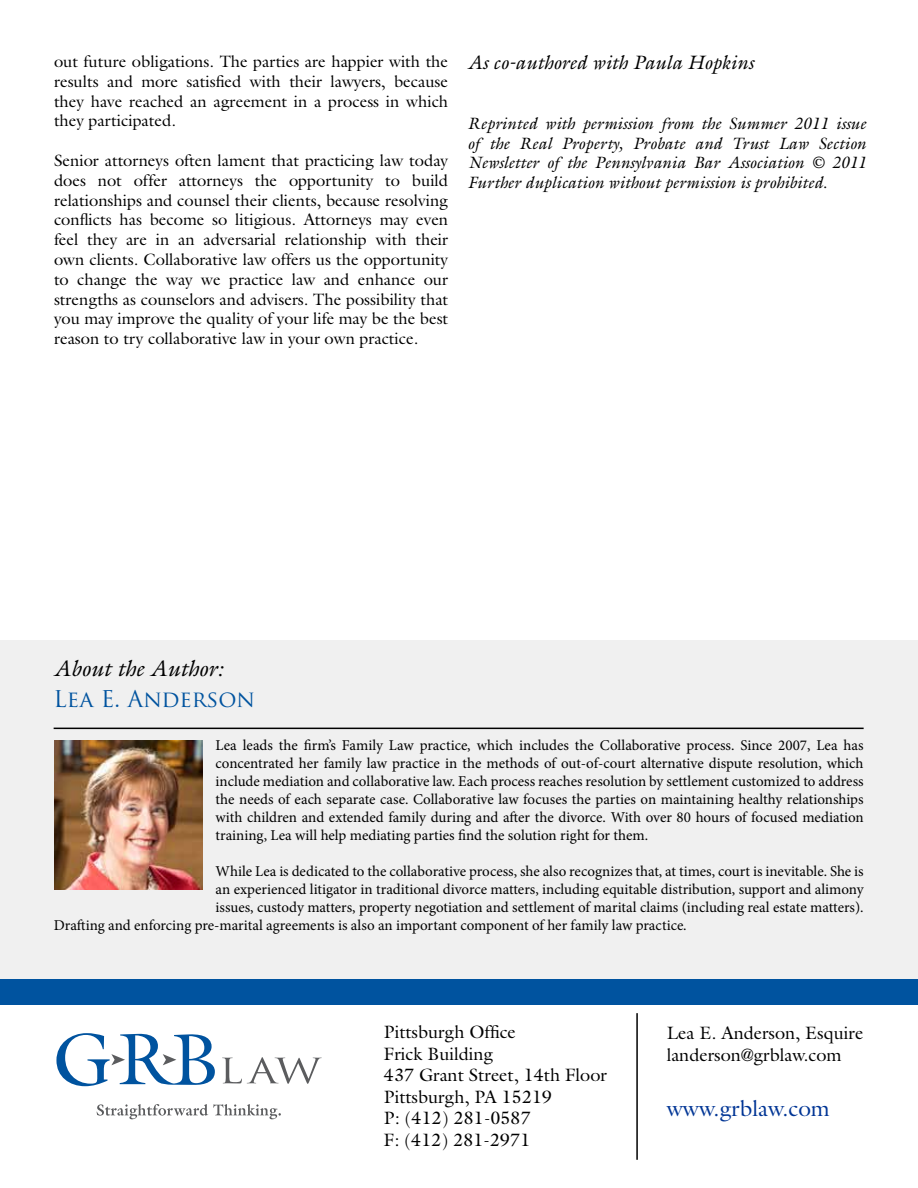
<style>
.page{position:relative;width:918px;height:1188px;background:#fff}
.page>*{position:absolute;margin:0;border:0;box-sizing:border-box;transform-origin:0 0}
.t1{font:italic 22.5px "Galliard";color:#000}
.t2{font:22.5px "Galliard";color:#003595}
.t3{font:22.5px "Trajan Pro";color:#00539f}
.t4{font:italic 19.5px "Galliard";color:#000}
.t5{font:18px/21.6px "Galliard";color:#000}
.t6{font:16.5px/19.8px "Galliard";color:#000;text-align:justify}
.t7{font:italic 16.5px/19.8px "Galliard";color:#000;text-align:justify}
.t8{font:15px/18px "Minion Pro";color:#000;text-align:justify}
</style>
<div class="page">
<div style="left:0;top:641px;width:918px;height:338px;background:#f0f0f0"></div>
<img style="left:55px;top:741px;width:147px;height:148px">
<svg style="left:97px;top:1104px;width:184px;height:15px"></svg>
<svg style="left:222px;top:1057px;width:100px;height:27px"></svg>
<svg style="left:56px;top:1033px;width:159px;height:53px"></svg>
<hr style="left:636px;top:1013px;width:2px;height:147px;background:#000">
<hr style="left:54px;top:728px;width:810px;height:1px;background:#000">
<div style="left:0;top:979px;width:918px;height:26px;background:#00539f"></div>
<p class="t6" style="left:54px;top:51px;width:396px">out future obligations. The parties are happier with the results and more satisfied with their lawyers, because they have reached an agreement in a process in which they participated.</p>
<p class="t6" style="left:54px;top:150px;width:396px">Senior attorneys often lament that practicing law today does not offer attorneys the opportunity to build relationships and counsel their clients, because resolving conflicts has become so litigious. Attorneys may even feel they are in an adversarial relationship with their own clients. Collaborative law offers us the opportunity to change the way we practice law and enhance our strengths as counselors and advisers. The possibility that you may improve the quality of your life may be the best reason to try collaborative law in your own practice.</p>
<h2 class="t4" style="left:468px;top:51px;width:287px">As co-authored with Paula Hopkins</h2>
<p class="t7" style="left:468px;top:113px;width:400px">Reprinted with permission from the Summer 2011 issue of the Real Property, Probate and Trust Law Section Newsletter of the Pennsylvania Bar Association © 2011<br>Further duplication without permission is prohibited.</p>
<h1 class="t1" style="left:54px;top:654px;width:171px">About the Author:</h1>
<h1 class="t3" style="left:54px;top:685px;width:203px">Lea E. Anderson</h1>
<p class="t8" style="left:216px;top:737px;width:650px">Lea leads the firm’s Family Law practice, which includes the Collaborative process. Since 2007, Lea has concentrated her family law practice in the methods of out-of-court alternative dispute resolution, which include mediation and collaborative law. Each process reaches resolution by settlement customized to address the needs of each separate case. Collaborative law focuses the parties on maintaining healthy relationships with children and extended family during and after the divorce. With over 80 hours of focused mediation training, Lea will help mediating parties find the solution right for them.</p>
<p class="t8" style="left:216px;top:863px;width:650px">While Lea is dedicated to the collaborative process, she also recognizes that, at times, court is inevitable. She is</p>
<p class="t8" style="left:216px;top:881px;width:650px">an experienced litigator in traditional divorce matters, including equitable distribution, support and alimony</p>
<p class="t8" style="left:216px;top:899px;width:650px">issues, custody matters, property negotiation and settlement of marital claims (including real estate matters).</p>
<p class="t8" style="left:54px;top:917px;width:634px">Drafting and enforcing pre-marital agreements is also an important component of her family law practice.</p>
<p class="t5" style="left:384px;top:1021px;width:225px">Pittsburgh Office<br>Frick Building<br>437 Grant Street, 14th Floor<br>Pittsburgh, PA 15219<br>P: (412) 281-0587<br>F: (412) 281-2971</p>
<p class="t5" style="left:667px;top:1022px;width:198px">Lea E. Anderson, Esquire landerson@grblaw.com</p>
<h1 class="t2" style="left:667px;top:1094px;width:165px">www.grblaw.com</h1>
</div>
